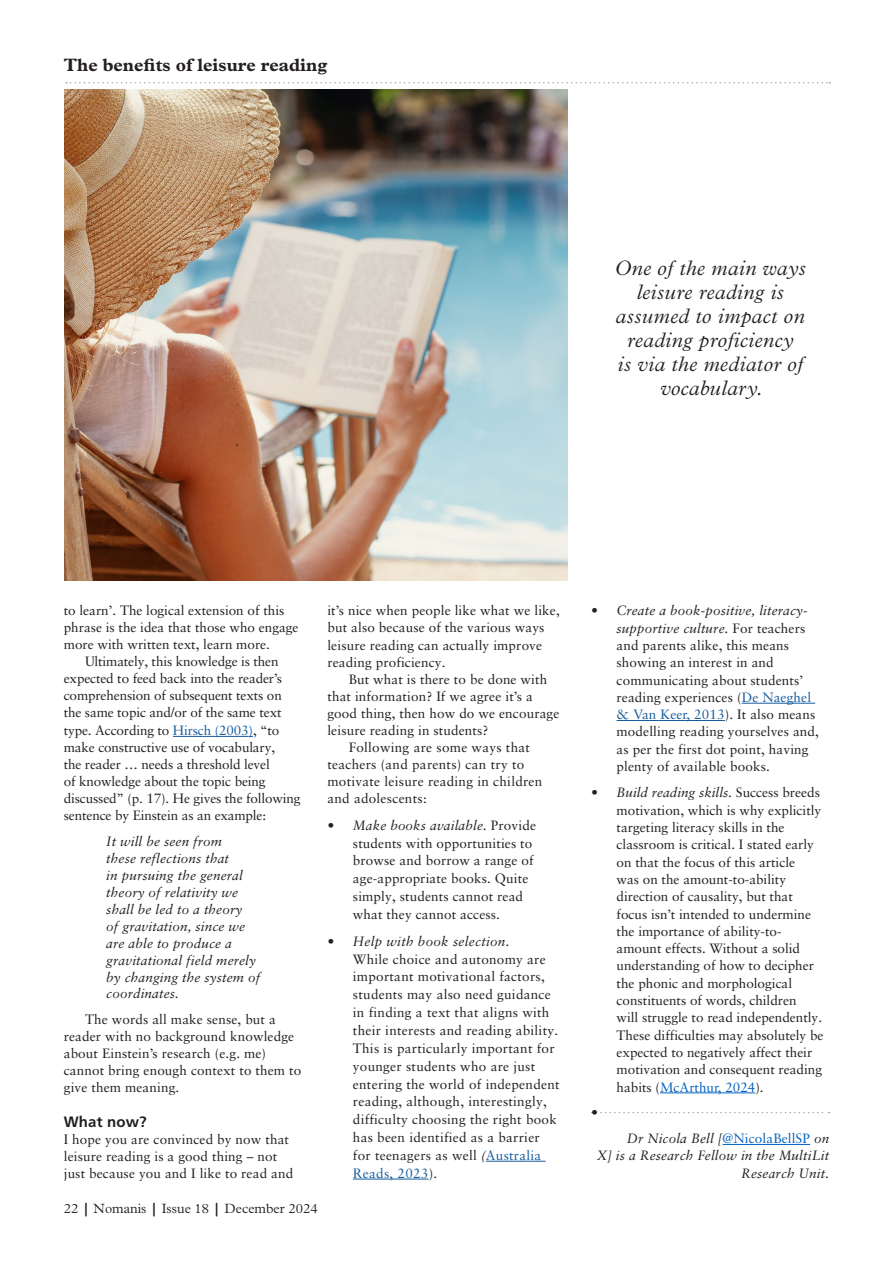
<style>
.page{position:relative;width:893px;height:1263px;background:#fff}
.page>*{position:absolute;margin:0;border:0;box-sizing:border-box;transform-origin:0 0}
.PULL_QUOTE{font:italic 300 21px/24px "Plantin MT Pro";letter-spacing:.02em;color:#231f20;text-align:center}
.t1{font:700 18px "Plantin MT Pro";color:#231f20}
.SUBHEAD{font:700 15px "Frutiger LT Std";letter-spacing:.01em;color:#231f20}
.BODY_INDENT{font:13.5px/17.2px "Sabon LT Pro";letter-spacing:.01em;color:#231f20}
.BODY_INDENT-2{font:13.5px/17.1px "Sabon LT Pro";letter-spacing:-.01em;color:#231f20}
.BODY_1ST_PARA{font:13.5px/17px "Sabon LT Pro";letter-spacing:.01em;color:#231f20}
.SPEECH{font:italic 13.5px/17px "Sabon LT Pro";letter-spacing:.01em;color:#231f20}
.END_STORY{font:italic 13.5px/17.2px "Sabon LT Pro";letter-spacing:.01em;color:#231f20;text-align:right}
.t2{font:300 13.5px "Plantin MT Pro";color:#231f20}
.s1{color:#175d9e}
.s2{color:#0563c1}
.s3{font-weight:700}
.s4{font-style:italic}
.s5{font-style:normal;color:#0563c1}
</style>
<div class="page">
<svg style="left:66px;top:82px;width:764px;height:2px"></svg>
<hr style="left:173px;top:736px;width:76px;height:1px;background:#175d9e">
<hr style="left:486px;top:1161px;width:60px;height:1px;background:#175d9e">
<hr style="left:353px;top:1179px;width:76px;height:1px;background:#175d9e">
<hr style="left:742px;top:703px;width:73px;height:1px;background:#175d9e">
<hr style="left:617px;top:720px;width:108px;height:1px;background:#175d9e">
<hr style="left:660px;top:1092px;width:95px;height:1px;background:#0563c1">
<svg style="left:592px;top:1112px;width:237px;height:1px"></svg>
<hr style="left:723px;top:1144px;width:87px;height:1px;background:#0563c1">
<img style="left:64px;top:89px;width:503px;height:491px">
<p class="t1" style="left:64px;top:55px;width:265px">The benefits of leisure reading</p>
<p class="PULL_QUOTE" style="left:614px;top:256px;width:193px">One of the main ways leisure reading is assumed to impact on reading proficiency<br>is via the mediator of vocabulary.</p>
<p class="BODY_1ST_PARA" style="left:64px;top:602px;width:236px">to learn’. The logical extension of this phrase is the idea that those who engage more with written text, learn more.</p>
<p class="BODY_INDENT-2" style="left:64px;top:653px;width:238px;text-indent:21px">Ultimately, this knowledge is then expected to feed back into the reader’s comprehension of subsequent texts on the same topic and/or of the same text type. According to <span class="s1">Hirsch (2003</span><span class="s2">)</span>, “to make constructive use of vocabulary,<br>the reader … needs a threshold level<br>of knowledge about the topic being discussed” (p. 17). He gives the following sentence by Einstein as an example:</p>
<p class="SPEECH" style="left:106px;top:832px;width:156px">It will be seen from<br>these reflections that<br>in pursuing the general theory of relativity we shall be led to a theory<br>of gravitation, since we are able to produce a gravitational field merely by changing the system of coordinates.</p>
<p class="BODY_INDENT" style="left:64px;top:1010px;width:239px;text-indent:21px">The words all make sense, but a reader with no background knowledge about Einstein’s research (e.g. me) cannot bring enough context to them to give them meaning.</p>
<p class="SUBHEAD" style="left:64px;top:1113px;width:84px">What now?</p>
<p class="BODY_1ST_PARA" style="left:64px;top:1130px;width:231px">I hope you are convinced by now that leisure reading is a good thing – not just because you and I like to read and</p>
<p class="t2" style="left:64px;top:1200px;width:255px">22 <span class="s3">|</span> Nomanis <span class="s3">|</span> Issue 18 <span class="s3">|</span> December 2024</p>
<p class="BODY_1ST_PARA" style="left:327px;top:602px;width:234px">it’s nice when people like what we like, but also because of the various ways leisure reading can actually improve reading proficiency.</p>
<p class="BODY_INDENT" style="left:327px;top:670px;width:234px;text-indent:21px">But what is there to be done with that information? If we agree it’s a good thing, then how do we encourage leisure reading in students?</p>
<p class="BODY_INDENT" style="left:327px;top:738px;width:216px;text-indent:21px">Following are some ways that teachers (and parents) can try to motivate leisure reading in children and adolescents:</p>
<p class="BODY_INDENT" style="left:353px;top:816px;width:185px;line-height:17.9px;text-indent:-26px"><span class="s4">• Make books available.</span> Provide students with opportunities to browse and borrow a range of age-appropriate books. Quite simply, students cannot read what they cannot access.</p>
<p class="BODY_INDENT" style="left:353px;top:932px;width:208px;line-height:17.9px;text-indent:-26px"><span class="s4">• Help with book selection.<br></span>While choice and autonomy are important motivational factors, students may also need guidance in finding a text that aligns with their interests and reading ability.<br>This is particularly important for younger students who are just entering the world of independent reading, although, interestingly, difficulty choosing the right book has been identified as a barrier for teenagers as well <span class="s4">(</span><span class="s1">Australia<br>Reads, 2023</span>).</p>
<p class="BODY_INDENT" style="left:617px;top:602px;width:204px;text-indent:-26px"><span class="s4">• Create a book-positive, literacy&shy;supportive culture.</span> For teachers and parents alike, this means showing an interest in and communicating about students’ reading experiences (<span class="s1">De Naeghel &amp; Van Keer, 2013</span>). It also means modelling reading yourselves and, as per the first dot point, having plenty of available books.</p>
<p class="BODY_INDENT" style="left:617px;top:784px;width:208px;text-indent:-26px"><span class="s4">• Build reading skills.</span> Success breeds motivation, which is why explicitly targeting literacy skills in the classroom is critical. I stated early on that the focus of this article<br>was on the amount-to-ability direction of causality, but that focus isn’t intended to undermine the importance of ability-to&shy;amount effects. Without a solid understanding of how to decipher the phonic and morphological constituents of words, children<br>will struggle to read independently.<br>These difficulties may absolutely be expected to negatively affect their motivation and consequent reading habits (<span class="s2">McArthur, 2024</span>).</p>
<p class="SPEECH" style="left:591px;top:1103px;width:8px">•</p>
<p class="END_STORY" style="left:597px;top:1129px;width:234px">Dr Nicola Bell [<span class="s5">@NicolaBellSP</span> on<br>X] is a Research Fellow in the MultiLit<br>Research Unit.</p>
</div>
